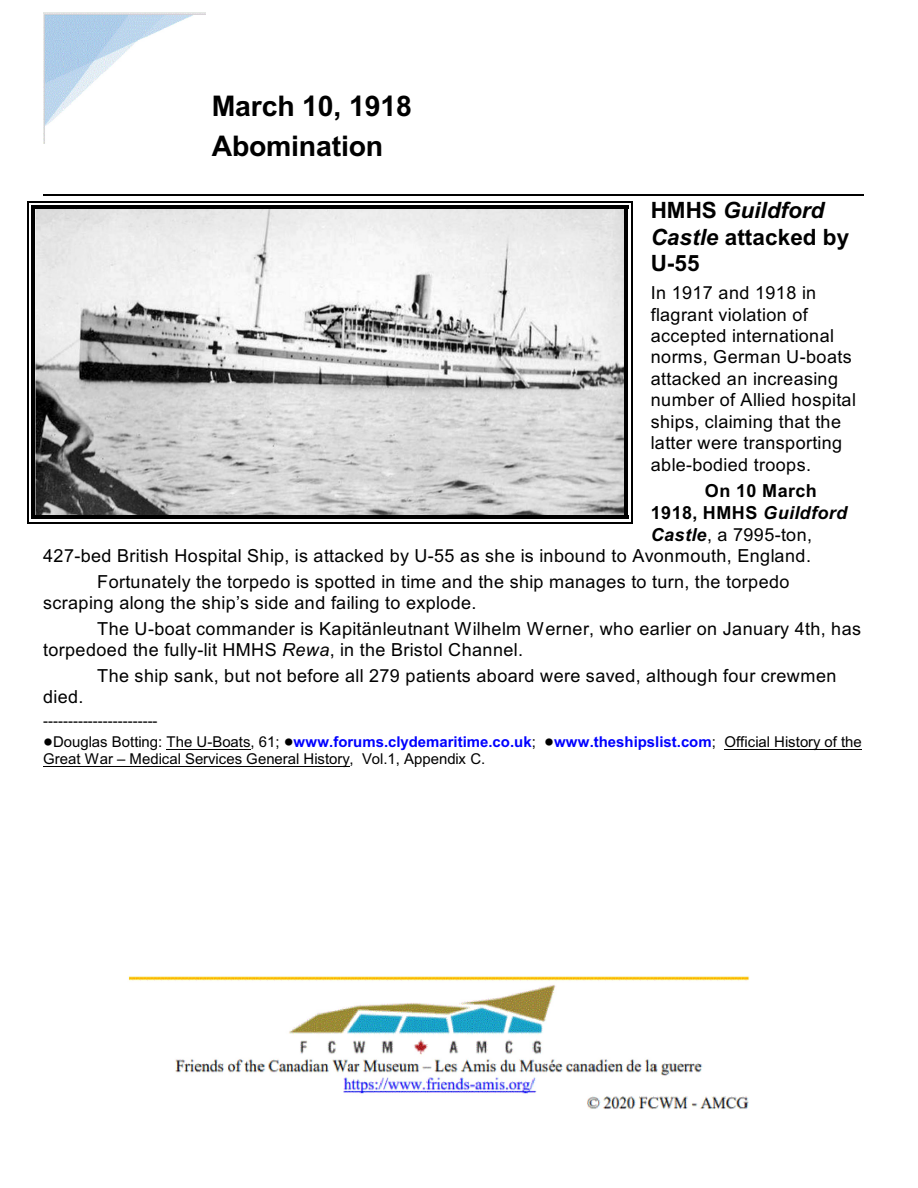
<style>
.page{position:relative;width:918px;height:1188px;background:#fff}
.page>*{position:absolute;margin:0;border:0;box-sizing:border-box;transform-origin:0 0}
.t1{font:700 28.5px/39.6px "Arial";letter-spacing:-.005em;color:#000}
.t2{font:700 22.5px/26.7px "Arial";letter-spacing:.005em;color:#000}
.t3{font:18px/21.5px "Arial";letter-spacing:.025em;color:#000}
.t4{font:700 18px "Arial";letter-spacing:.025em;color:#000}
.t5{font:15px/21px "Arial";color:#000}
.s1{font-style:italic}
.s2{font-weight:700;font-style:italic}
.s3{font-weight:700;color:#00f}
</style>
<div class="page">
<img style="left:43px;top:13px;width:162px;height:130px">
<img style="left:35px;top:210px;width:590px;height:306px">
<hr style="left:31px;top:206px;width:4px;height:313px;background:#000">
<hr style="left:625px;top:206px;width:3px;height:313px;background:#000">
<hr style="left:31px;top:206px;width:597px;height:3px;background:#000">
<hr style="left:31px;top:516px;width:597px;height:3px;background:#000">
<hr style="left:27px;top:202px;width:1px;height:321px;background:#000">
<hr style="left:631px;top:202px;width:2px;height:321px;background:#000">
<hr style="left:27px;top:202px;width:606px;height:1px;background:#000">
<hr style="left:27px;top:522px;width:606px;height:1px;background:#000">
<hr style="left:166px;top:749px;width:85px;height:1px;background:#000">
<hr style="left:724px;top:749px;width:138px;height:1px;background:#000">
<hr style="left:43px;top:766px;width:307px;height:1px;background:#000">
<hr style="left:43px;top:194px;width:821px;height:2px;background:#000">
<img style="left:128px;top:976px;width:622px;height:133px">
<h1 class="t1" style="left:212px;top:89px;width:202px">March 10, 1918<br>Abomination</h1>
<p class="t2" style="left:651px;top:199px;width:200px">HMHS <span class="s1">Guildford<br>Castle</span> attacked by<br>U-55</p>
<p class="t3" style="left:651px;top:284px;width:207px">In 1917 and 1918 in flagrant violation of accepted international norms, German U-boats attacked an increasing number of Allied hospital ships, claiming that the latter were transporting able-bodied troops.</p>
<p class="t4" style="left:705px;top:484px;width:114px">On 10 March</p>
<p class="t4" style="left:651px;top:506px;width:198px">1918, HMHS <span class="s1">Guildford</span></p>
<p class="t3" style="left:651px;top:525px;width:163px"><span class="s2">Castle</span>, a 7995-ton,</p>
<p class="t3" style="left:43px;top:547px;width:769px">427-bed British Hospital Ship, is attacked by U-55 as she is inbound to Avonmouth, England.</p>
<p class="t3" style="left:43px;top:572px;width:748px;text-indent:54px">Fortunately the torpedo is spotted in time and the ship manages to turn, the torpedo scraping along the ship’s side and failing to explode.</p>
<p class="t3" style="left:43px;top:619px;width:819px;text-indent:54px">The U-boat commander is Kapitänleutnant Wilhelm Werner, who earlier on January 4th, has torpedoed the fully-lit HMHS <span class="s1">Rewa</span>, in the Bristol Channel.</p>
<p class="t3" style="left:97px;top:667px;width:741px">The ship sank, but not before all 279 patients aboard were saved, although four crewmen</p>
<p class="t3" style="left:43px;top:688px;width:42px">died.</p>
<p class="t5" style="left:53px;top:711px;width:810px;text-indent:-10px">-----------------------<br>Douglas Botting: The U-Boats, 61; <span class="s3">www.forums.clydemaritime.co.uk</span>; <span class="s3">www.theshipslist.com</span>; Official History of the</p>
<p class="t5" style="left:43px;top:750px;width:444px">Great War – Medical Services General History, Vol.1, Appendix C.</p>
</div>
